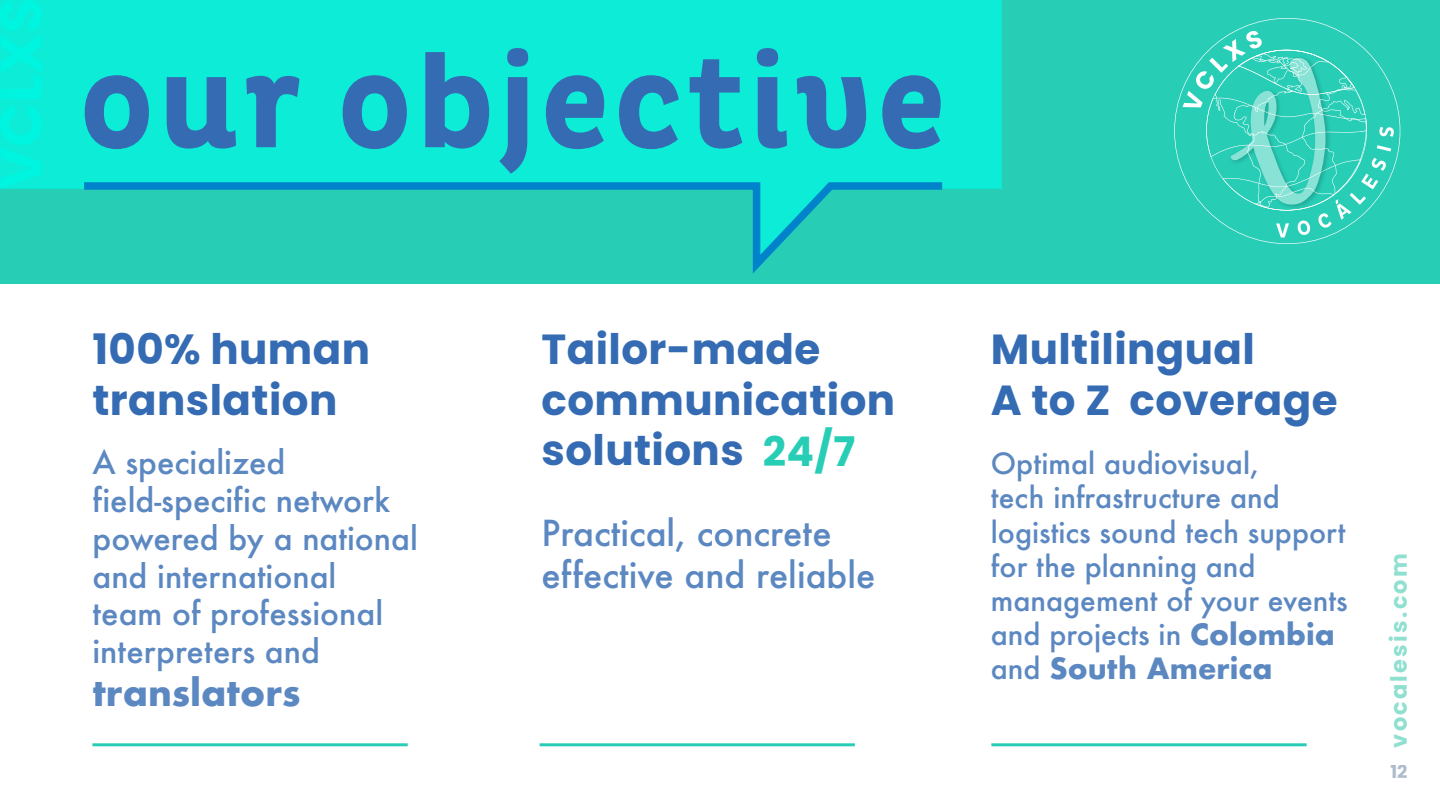
<style>
.page{position:relative;width:1440px;height:810px;background:#fff}
.page>*{position:absolute;margin:0;border:0;box-sizing:border-box;transform-origin:0 0}
.t1{font:700 134.02px "Pluto Cond";letter-spacing:.025em;color:#346bb3}
.t2{font:700 42px/50.4px "Poppins";letter-spacing:.01em;color:#346bb3}
.t3{font:700 40.8px "Poppins";color:#28cdb6}
.t4{font:700 36px "Futura";color:#5c88c2}
.t5{font:500 34.88px/41.8px "Futura";color:#5c88c2}
.t6{font:500 31.5px/37.8px "Futura";color:#5c88c2}
.t7{font:500 28.5px/34.2px "Futura";color:#5c88c2}
.t8{font:700 22.5px "Poppins";letter-spacing:.1em;color:#8fe0d0}
.t9{font:700 18px "Poppins";color:#aebbca}
.s1{font-weight:700}
</style>
<div class="page">
<div style="left:0;top:0;width:1440px;height:283px;background:#28cdb6"></div>
<div style="left:0;top:0;width:1002px;height:189px;background:#0cecd6"></div>
<svg style="left:77px;top:178px;width:873px;height:95px"></svg>
<svg style="left:0;top:105px;width:42px;height:84px;background:#06f0da"></svg>
<div style="left:0;top:0;width:42px;height:99px;background:#04f1dd"></div>
<svg style="left:1174px;top:18px;width:226px;height:226px"></svg>
<svg style="left:1183px;top:31px;width:211px;height:207px"></svg>
<hr style="left:92px;top:743px;width:316px;height:3px;background:#28cdb6">
<hr style="left:540px;top:743px;width:315px;height:3px;background:#28cdb6">
<hr style="left:991px;top:743px;width:316px;height:3px;background:#28cdb6">
<h1 class="t1" style="left:79px;top:26px;width:869px">our objective</h1>
<h2 class="t2" style="left:92px;top:324px;width:279px">100% human translation</h2>
<p class="t6" style="left:92px;top:443px;width:327px">A specialized field-specific network powered by a national and international<br>team of professional interpreters and</p>
<p class="t4" style="left:92px;top:667px;width:210px">translators</p>
<h2 class="t2" style="left:542px;top:324px;width:355px">Tailor-made communication solutions</h2>
<h2 class="t2" style="left:991px;top:324px;width:348px">Multilingual<br>A to Z coverage</h2>
<h3 class="t3" style="left:763px;top:428px;width:94px">24/7</h3>
<p class="t7" style="left:991px;top:446px;width:358px">Optimal audiovisual,<br>tech infrastructure and logistics sound tech support for the planning and management of your events and projects in <span class="s1">Colombia </span>and <span class="s1">South America</span></p>
<p class="t5" style="left:542px;top:512px;width:335px">Practical, concrete effective and reliable</p>
<p class="t8" style="left:1386px;top:748px;width:196px;rotate:-90deg">vocalesis.com</p>
<p class="t9" style="left:1390px;top:762px;width:19px">12</p>
</div>
